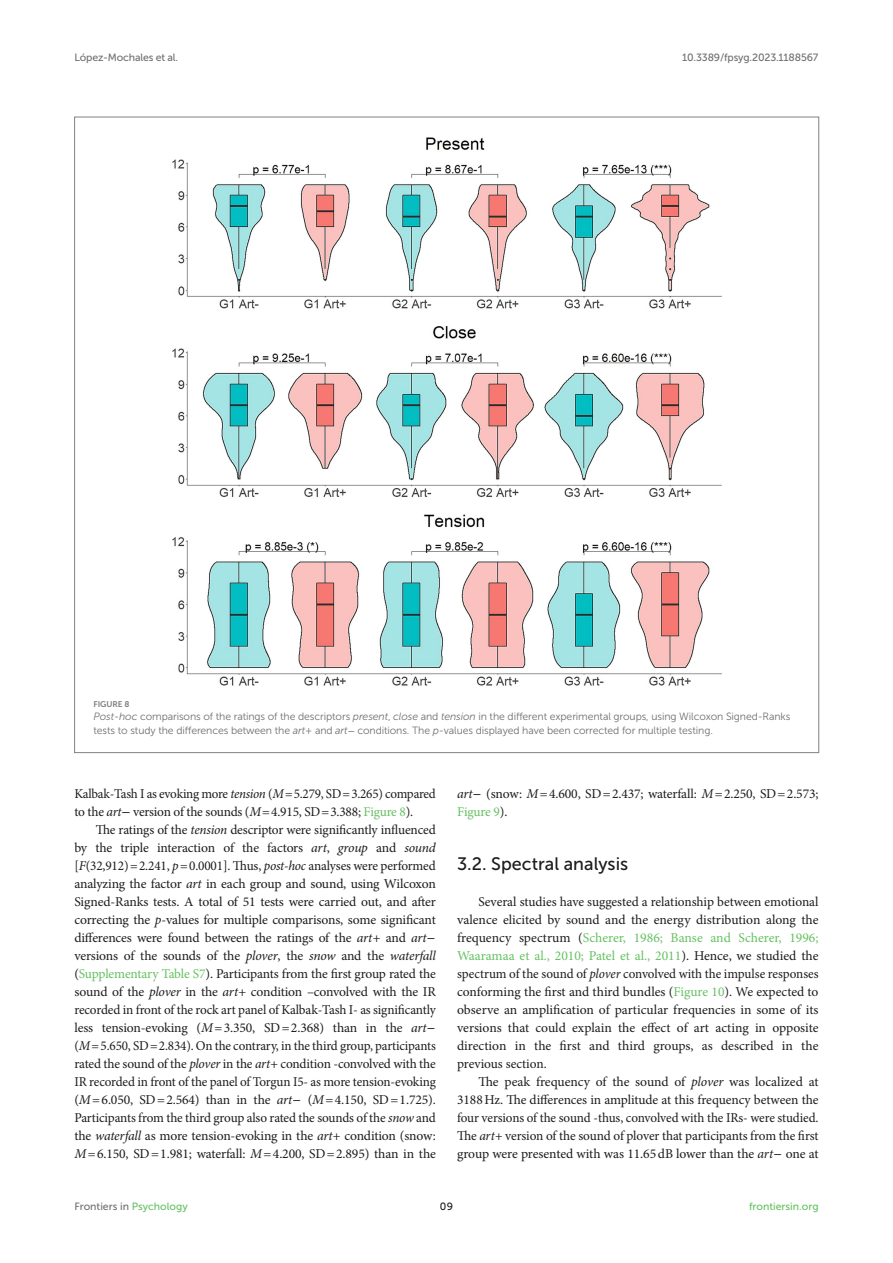
<style>
.page{position:relative;width:893px;height:1263px;background:#fff}
.page>*{position:absolute;margin:0;border:0;box-sizing:border-box;transform-origin:0 0}
.HEAD_2{font:18px "Museo Sans 500";color:#1b1c1b}
.TEXT{font:13.5px/18px "Minion Pro";letter-spacing:-.015em;color:#1b1c1b}
.TEXT_FLUSH{font:13.5px/18px "Minion Pro";color:#1b1c1b;text-align:justify}
.FIG_LEG{font:10.5px/13.5px "Museo Sans 300";letter-spacing:-.01em;color:#706f70}
.t1{font:10.5px "Museo Sans 500";letter-spacing:-.015em;color:#706f70}
.t2{font:10.5px "Museo Sans 500";color:#65c161}
.t3{font:10.5px "Museo Sans 500";color:#1b1c1b}
.FIG_HD{font:8.25px "Museo Sans 700";letter-spacing:-.01em;color:#7e7f7f}
.s1{font-style:italic}
.s2{font-family:"STIX General"}
.s3{color:#65c161}
.s4{font-family:"STIX General";font-style:italic}
</style>
<div class="page">
<img style="left:172px;top:137px;width:550px;height:549px">
<p class="t1" style="left:74px;top:51px;width:105px">López-Mochales et al.</p>
<p class="t1" style="left:682px;top:51px;width:138px">10.3389/fpsyg.2023.1188567</p>
<p class="FIG_HD" style="left:94px;top:699px;width:37px">FIGURE 8</p>
<p class="FIG_LEG" style="left:94px;top:710px;width:698px"><span class="s1">Post-hoc</span> comparisons of the ratings of the descriptors <span class="s1">present</span>, <span class="s1">close</span> and <span class="s1">tension</span> in the different experimental groups, using Wilcoxon Signed-Ranks tests to study the differences between the <span class="s1">art</span>+ and <span class="s1">art</span><span class="s2">−</span> conditions. The <span class="s1">p</span>-values displayed have been corrected for multiple testing.</p>
<p class="TEXT" style="left:74px;top:785px;width:363px">Kalbak-Tash I as evoking more <span class="s1">tension</span> (<span class="s1">M</span>=5.279, SD=3.265) compared to the <span class="s1">art</span><span class="s2">−</span> version of the sounds (<span class="s1">M</span>=4.915, SD=3.388; <span class="s3">Figure 8</span>).</p>
<p class="TEXT" style="left:74px;top:821px;width:363px;text-align:justify;text-indent:21px">The ratings of the <span class="s1">tension</span> descriptor were significantly influenced by the triple interaction of the factors <span class="s1">art</span>, <span class="s1">group</span> and <span class="s1">sound </span>[<span class="s1">F</span>(32,912)=2.241, <span class="s1">p</span>=0.0001]. Thus, <span class="s1">post-hoc</span> analyses were performed analyzing the factor <span class="s1">art</span> in each group and sound, using Wilcoxon Signed-Ranks tests. A total of 51 tests were carried out, and after correcting the <span class="s1">p</span>-values for multiple comparisons, some significant differences were found between the ratings of the <span class="s1">art+</span> and <span class="s1">art</span><span class="s4">− </span>versions of the sounds of the <span class="s1">plover</span>, the <span class="s1">snow</span> and the <span class="s1">waterfall </span>(<span class="s3">Supplementary Table S7</span>). Participants from the first group rated the sound of the <span class="s1">plover</span> in the <span class="s1">art+</span> condition –convolved with the IR recorded in front of the rock art panel of Kalbak-Tash I- as significantly less tension-evoking (<span class="s1">M</span>=3.350, SD=2.368) than in the <span class="s1">art</span><span class="s4">− </span>(<span class="s1">M</span>=5.650, SD=2.834). On the contrary, in the third group, participants rated the sound of the <span class="s1">plover</span> in the <span class="s1">art+</span> condition -convolved with the IR recorded in front of the panel of Torgun I5- as more tension-evoking (<span class="s1">M</span>=6.050, SD=2.564) than in the <span class="s1">art</span><span class="s4">−</span> (<span class="s1">M</span>=4.150, SD=1.725).<br>Participants from the third group also rated the sounds of the <span class="s1">snow</span> and the <span class="s1">waterfall</span> as more tension-evoking in the <span class="s1">art+</span> condition (snow:<br><span class="s1">M</span>=6.150, SD=1.981; waterfall: <span class="s1">M</span>=4.200, SD=2.895) than in the</p>
<p class="TEXT" style="left:457px;top:785px;width:363px"><span class="s1">art</span><span class="s4">−</span> (snow: <span class="s1">M</span>=4.600, SD=2.437; waterfall: <span class="s1">M</span>=2.250, SD=2.573;<br><span class="s3">Figure 9</span>).</p>
<p class="HEAD_2" style="left:457px;top:854px;width:173px">3.2. Spectral analysis</p>
<p class="TEXT_FLUSH" style="left:457px;top:893px;width:363px;text-indent:21px">Several studies have suggested a relationship between emotional valence elicited by sound and the energy distribution along the frequency spectrum (<span class="s3">Scherer, 1986; Banse and Scherer, 1996; Waaramaa et al., 2010; Patel et al., 2011</span>). Hence, we studied the spectrum of the sound of <span class="s1">plover</span> convolved with the impulse responses conforming the first and third bundles (<span class="s3">Figure 10</span>). We expected to observe an amplification of particular frequencies in some of its versions that could explain the effect of art acting in opposite direction in the first and third groups, as described in the previous section.</p>
<p class="TEXT" style="left:457px;top:1073px;width:363px;text-align:justify;text-indent:21px">The peak frequency of the sound of <span class="s1">plover</span> was localized at 3188Hz. The differences in amplitude at this frequency between the four versions of the sound -thus, convolved with the IRs- were studied.<br>The <span class="s1">art+</span> version of the sound of plover that participants from the first group were presented with was 11.65dB lower than the <span class="s1">art</span><span class="s4">−</span> one at</p>
<p class="t1" style="left:74px;top:1200px;width:115px">Frontiers in <span class="s3">Psychology</span></p>
<p class="t3" style="left:440px;top:1200px;width:15px">09</p>
<p class="t2" style="left:749px;top:1200px;width:71px">frontiersin.org</p>
</div>
